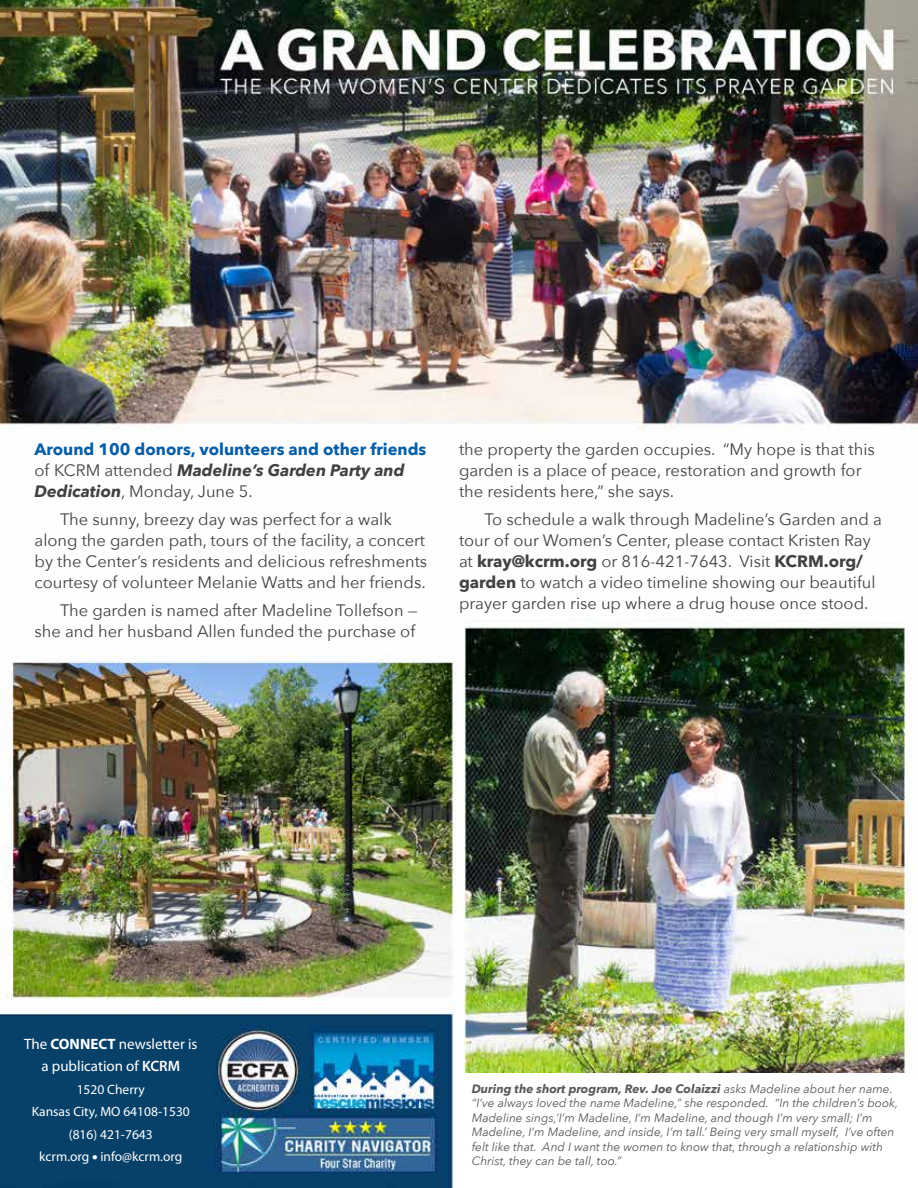
<style>
.page{position:relative;width:918px;height:1188px;background:#fff}
.page>*{position:absolute;margin:0;border:0;box-sizing:border-box;transform-origin:0 0}
.t1{font:16.5px/21px "Avenir Next";color:#414042}
.t2{font:700 16.5px/21px "Avenir Next";color:#075da6}
.t3{font:15px/22.5px "Myriad Pro";color:#fff;text-align:center}
.t4{font:13.5px/22.5px "Myriad Pro";color:#fff;text-align:center}
.t5{font:italic 12px/14.4px "Avenir Next";color:#58595b}
.s1{font-weight:400;color:#414042}
.s2{font-style:italic;color:#414042}
.s3{font-weight:700}
.s4{font-weight:600}
</style>
<div class="page">
<img style="left:0;top:0;width:918px;height:1188px">
<div style="left:459px;top:1074px;width:459px;height:114px;background:#fff"></div>
<p class="t2" style="left:35px;top:438px;width:393px">Around 100 donors, volunteers and other friends <span class="s1">of KCRM attended</span> <span class="s2">Madeline’s Garden Party and<br>Dedication</span><span class="s1">, Monday, June 5.</span></p>
<p class="t1" style="left:35px;top:508px;width:394px;text-indent:25px">The sunny, breezy day was perfect for a walk along the garden path, tours of the facility, a concert by the Center’s residents and delicious refreshments courtesy of volunteer Melanie Watts and her friends.</p>
<p class="t1" style="left:35px;top:599px;width:385px;text-align:right">The garden is named after Madeline Tollefson — she and her husband Allen funded the purchase of</p>
<p class="t1" style="left:459px;top:438px;width:417px">the property the garden occupies. “My hope is that this garden is a place of peace, restoration and growth for the residents here,” she says.</p>
<p class="t1" style="left:459px;top:508px;width:424px;text-indent:25px">To schedule a walk through Madeline’s Garden and a tour of our Women’s Center, please contact Kristen Ray at <span class="s3">kray@kcrm.org</span> or 816-421-7643. Visit <span class="s3">KCRM.org/ garden</span> to watch a video timeline showing our beautiful prayer garden rise up where a drug house once stood.</p>
<p class="t3" style="left:24px;top:1032px;width:175px">The <span class="s3">CONNECT</span> newsletter is a publication of <span class="s4">KCRM</span></p>
<p class="t4" style="left:32px;top:1078px;width:160px">1520 Cherry<br>Kansas City, MO 64108-1530 (816) 421-7643<br>kcrm.org ● info@kcrm.org</p>
<p class="t5" style="left:472px;top:1081px;width:428px"><span class="s3">During the short program, Rev. Joe Colaizzi</span> asks Madeline about her name. “I’ve always loved the name Madeline,” she responded. “In the children’s book, Madeline sings,’I’m Madeline, I’m Madeline, and though I’m very small; I’m Madeline, I’m Madeline, and inside, I’m tall.’ Being very small myself, I’ve often felt like that. And I want the women to know that, through a relationship with Christ, they can be tall, too.”</p>
</div>
